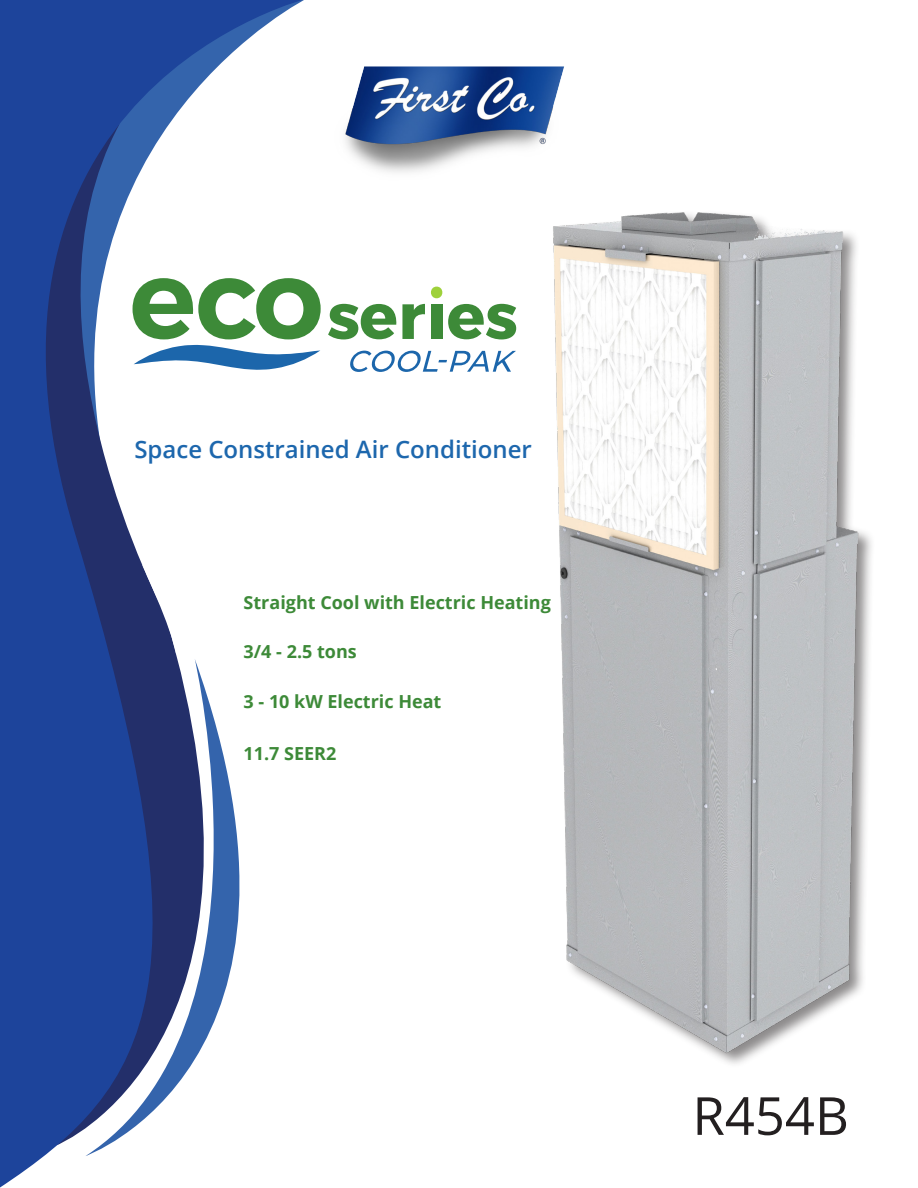
<style>
.page{position:relative;width:918px;height:1188px;background:#fff}
.page>*{position:absolute;margin:0;border:0;box-sizing:border-box;transform-origin:0 0}
.t1{font:52.5px "Open Sans";color:#231f20}
.t2{font:600 24px "Open Sans";color:#1d67ad}
.t3{font:700 18px "Open Sans";color:#3d8a38}
</style>
<div class="page">
<img style="left:553px;top:212px;width:319px;height:847px">
<svg style="left:309px;top:350px;width:11px;height:7px"></svg>
<svg style="left:309px;top:284px;width:12px;height:50px"></svg>
<svg style="left:328px;top:304px;width:97px;height:35px"></svg>
<div style="left:431px;top:304px;width:11px;height:35px;background:#3d8a38"></div>
<svg style="left:448px;top:304px;width:68px;height:35px"></svg>
<div style="left:431px;top:287px;width:11px;height:11px;background:#9ed13b;border-radius:50%"></div>
<svg style="left:350px;top:351px;width:166px;height:21px"></svg>
<div style="left:514px;top:365px;width:13px;height:15px;background:#fff"></div>
<img style="left:345px;top:66px;width:219px;height:107px">
<svg style="left:0;top:0;width:309px;height:1188px"></svg>
<svg style="left:85px;top:659px;width:224px;height:497px"></svg>
<svg style="left:142px;top:564px;width:34px;height:91px"></svg>
<p class="t2" style="left:134px;top:433px;width:399px">Space Constrained Air Conditioner</p>
<p class="t3" style="left:244px;top:589px;width:309px">Straight Cool with Electric Heating</p>
<p class="t3" style="left:244px;top:639px;width:115px">3/4 - 2.5 tons</p>
<p class="t3" style="left:244px;top:688px;width:199px">3 - 10 kW Electric Heat</p>
<p class="t3" style="left:244px;top:741px;width:94px">11.7 SEER2</p>
<p class="t1" style="left:692px;top:1080px;width:158px">R454B</p>
</div>
